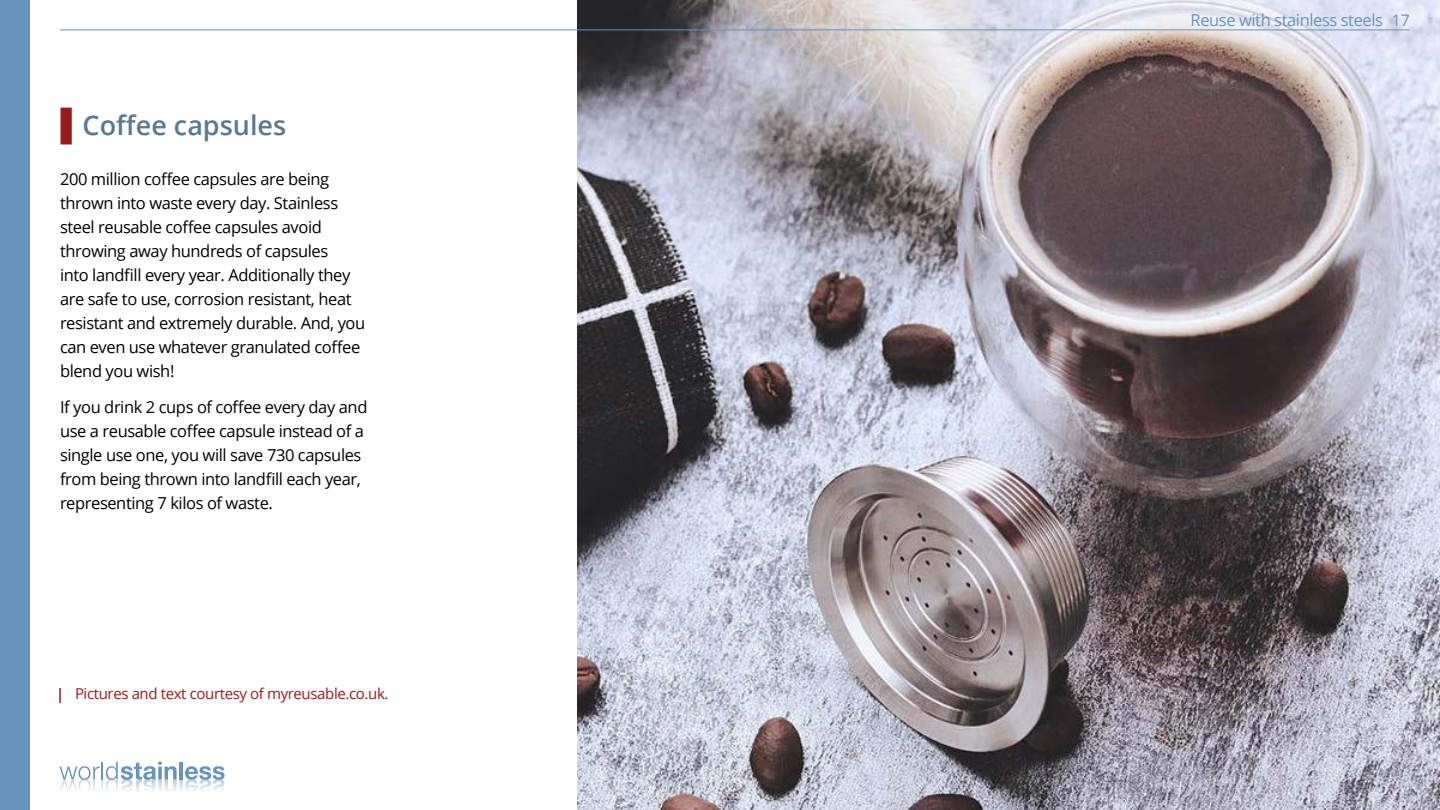
<style>
.page{position:relative;width:1440px;height:810px;background:#fff}
.page>*{position:absolute;margin:0;border:0;box-sizing:border-box;transform-origin:0 0}
.t1{font:600 27px "Open Sans";color:#587991}
.t2{font:16.5px/24px "Open Sans";letter-spacing:-.025em;color:#000}
.t3{font:16.5px "Open Sans";letter-spacing:-.025em;color:#6693bc}
.t4{font:15px "Open Sans";letter-spacing:-.025em;color:#9a191c}
.s1{font-size:15.9px}
</style>
<div class="page">
<img style="left:578px;top:0;width:862px;height:810px">
<div style="left:0;top:0;width:30px;height:810px;background:#6693bc"></div>
<hr style="left:60px;top:30px;width:1350px;height:1px;background:#6693bc">
<div style="left:61px;top:108px;width:11px;height:36px;background:#9a191c"></div>
<svg style="left:59px;top:688px;width:2px;height:15px"></svg>
<svg style="left:59px;top:762px;width:166px;height:29px"></svg>
<h1 class="t1" style="left:83px;top:107px;width:205px">Coffee capsules</h1>
<p class="t2" style="left:60px;top:167px;width:307px">200 million coffee capsules are being thrown into waste every day. Stainless steel reusable coffee capsules avoid throwing away hundreds of capsules<br>into landfill every year. Additionally they are safe to use, corrosion resistant, heat resistant and extremely durable. And, you can even use whatever granulated coffee blend you wish!</p>
<p class="t2" style="left:60px;top:395px;width:309px">If you drink 2 cups of coffee every day and use a reusable coffee capsule instead of a single use one, you will save 730 capsules from being thrown into landfill each year, representing 7 kilos of waste.</p>
<p class="t4" style="left:75px;top:684px;width:315px">Pictures and text courtesy of myreusable.co.uk.</p>
<p class="t3" style="left:1191px;top:8px;width:221px">Reuse with stainless steels <span class="s1">17</span></p>
</div>
